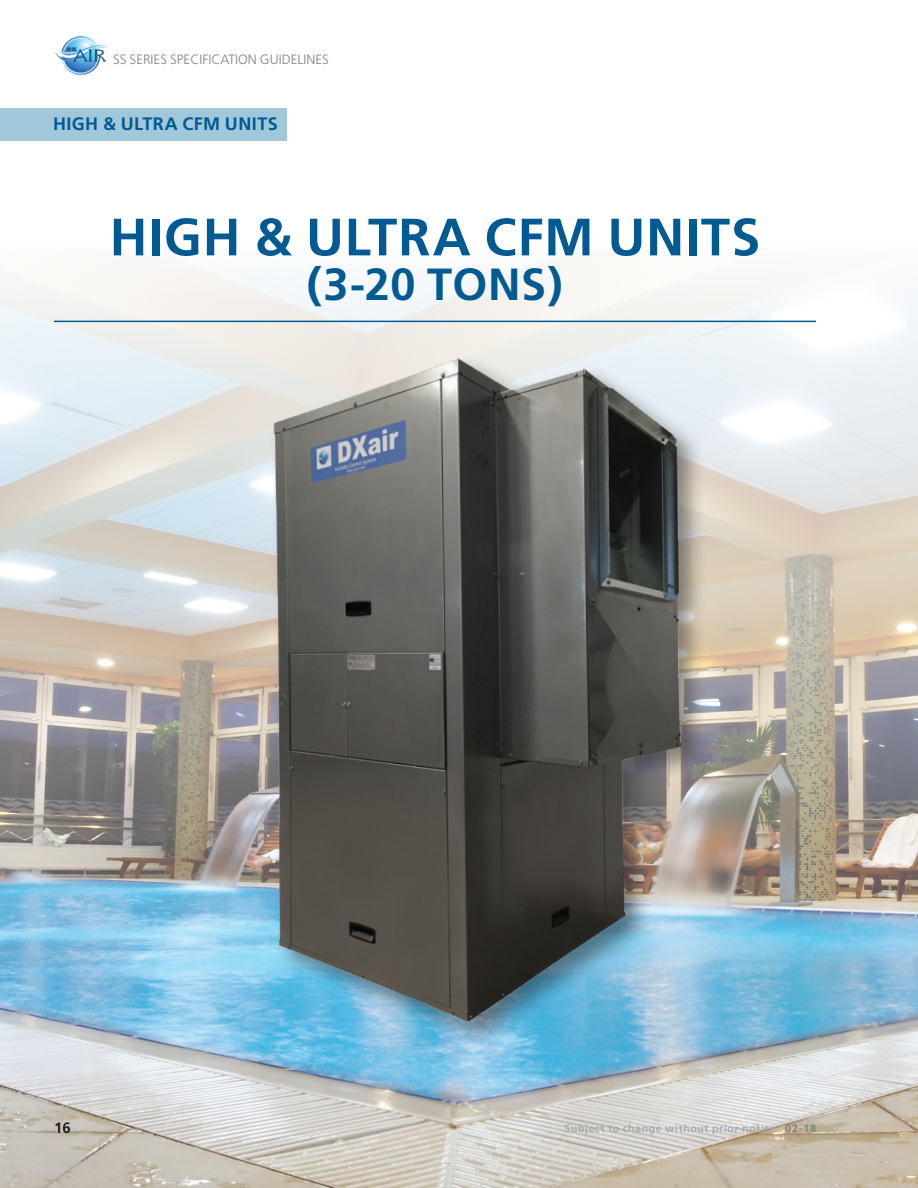
<style>
.page{position:relative;width:918px;height:1188px;background:#fff}
.page>*{position:absolute;margin:0;border:0;box-sizing:border-box;transform-origin:0 0}
.t1{font:700 52.5px "Frutiger";letter-spacing:.02em;color:#015a92}
.t2{font:700 45px "Frutiger";letter-spacing:.015em;color:#015a92}
.t3{font:700 18px "Frutiger";letter-spacing:.025em;color:#015a92}
.t4{font:700 15px "Frutiger";color:#231f20}
.t5{font:300 13.5px "Frutiger";color:#808285}
.t6{font:700 10.5px "Frutiger";letter-spacing:.06em;color:#a8a9ad}
.s1{color:#808285}
</style>
<div class="page">
<img style="left:54px;top:36px;width:56px;height:39px">
<img style="left:0;top:268px;width:918px;height:920px">
<img style="left:153px;top:268px;width:602px;height:802px">
<div style="left:0;top:108px;width:286px;height:33px;background:#a0c7da"></div>
<hr style="left:54px;top:321px;width:762px;height:1px;background:#015a92">
<p class="t5" style="left:113px;top:52px;width:217px">SS SERIES SPECIFICATION GUIDELINES</p>
<h3 class="t3" style="left:53px;top:113px;width:226px">HIGH &amp; ULTRA CFM UNITS</h3>
<h1 class="t1" style="left:110px;top:206px;width:652px">HIGH &amp; ULTRA CFM UNITS</h1>
<h2 class="t2" style="left:307px;top:258px;width:258px">(3-20 TONS)</h2>
<h3 class="t4" style="left:54px;top:1119px;width:18px">16</h3>
<p class="t6" style="left:565px;top:1122px;width:253px">Subject to change without prior notice <span class="s1">02-18</span></p>
</div>
